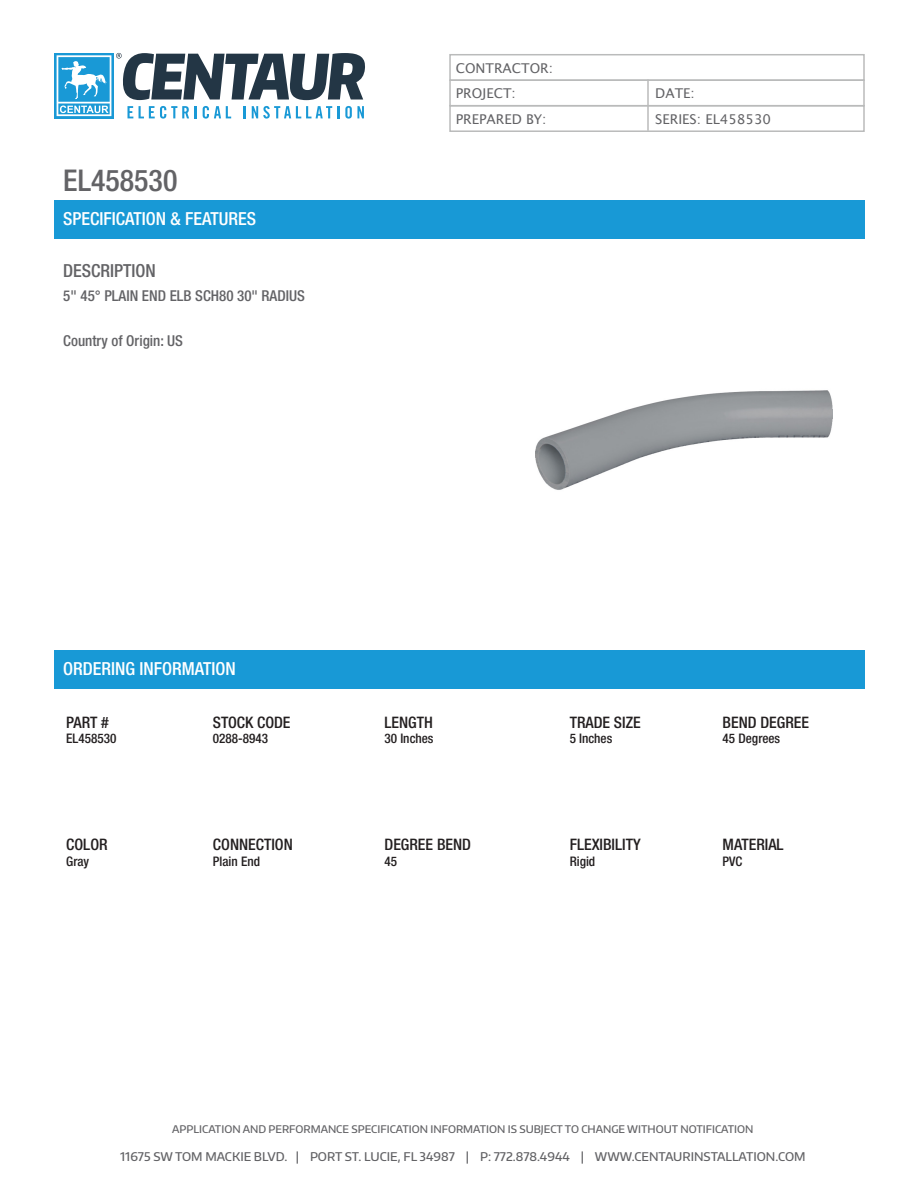
<style>
.page{position:relative;width:918px;height:1188px;background:#fff}
.page>*{position:absolute;margin:0;border:0;box-sizing:border-box;transform-origin:0 0}
.t1{font:500 condensed 30px "Helvetica Neue";color:#636366}
.t2{font:500 condensed 18px "Helvetica Neue";color:#fff}
.t3{font:500 condensed 18px "Helvetica Neue";color:#636366}
.t4{font:500 condensed 15.9px "Helvetica Neue";color:#231f20}
.t5{font:500 condensed 15px "Helvetica Neue";color:#636366}
.t6{font:13.5px "Lucida Grande";color:#636366}
.t7{font:500 condensed 13.2px "Helvetica Neue";color:#231f20}
.t8{font:500 12px "Encode Sans Normal";color:#636366}
.t9{font:500 10.5px "Encode Sans Normal";color:#636366}
</style>
<div class="page">
<svg style="left:54px;top:53px;width:3px;height:65px"></svg>
<svg style="left:57px;top:53px;width:308px;height:65px"></svg>
<div style="left:449px;top:54px;width:416px;height:27px;border:2px solid #babbbb"></div>
<div style="left:449px;top:79px;width:416px;height:27px;border:2px solid #babbbb"></div>
<hr style="left:647px;top:80px;width:2px;height:25px;background:#babbbb">
<div style="left:449px;top:105px;width:416px;height:27px;border:2px solid #babbbb"></div>
<hr style="left:647px;top:106px;width:2px;height:24px;background:#babbbb">
<div style="left:54px;top:200px;width:811px;height:39px;background:#1899d6"></div>
<div style="left:54px;top:650px;width:811px;height:39px;background:#1899d6"></div>
<img style="left:535px;top:390px;width:297px;height:100px">
<p class="t1" style="left:63px;top:163px;width:116px">EL458530</p>
<p class="t2" style="left:63px;top:208px;width:195px">SPECIFICATION &amp; FEATURES</p>
<p class="t3" style="left:63px;top:260px;width:94px">DESCRIPTION</p>
<p class="t5" style="left:63px;top:286px;width:243px">5" 45° PLAIN END ELB SCH80 30" RADIUS</p>
<p class="t5" style="left:63px;top:331px;width:121px">Country of Origin: US</p>
<p class="t6" style="left:456px;top:60px;width:99px">CONTRACTOR:</p>
<p class="t6" style="left:456px;top:86px;width:62px">PROJECT:</p>
<p class="t6" style="left:655px;top:86px;width:41px">DATE:</p>
<p class="t6" style="left:456px;top:111px;width:92px">PREPARED BY:</p>
<p class="t6" style="left:655px;top:111px;width:117px">SERIES: EL458530</p>
<p class="t2" style="left:63px;top:658px;width:174px">ORDERING INFORMATION</p>
<p class="t4" style="left:66px;top:712px;width:44px">PART #</p>
<p class="t7" style="left:66px;top:731px;width:52px">EL458530</p>
<p class="t4" style="left:213px;top:712px;width:79px">STOCK CODE</p>
<p class="t7" style="left:213px;top:731px;width:57px">0288-8943</p>
<p class="t4" style="left:385px;top:712px;width:50px">LENGTH</p>
<p class="t7" style="left:385px;top:731px;width:50px">30 Inches</p>
<p class="t4" style="left:570px;top:712px;width:72px">TRADE SIZE</p>
<p class="t7" style="left:570px;top:731px;width:44px">5 Inches</p>
<p class="t4" style="left:723px;top:712px;width:88px">BEND DEGREE</p>
<p class="t7" style="left:723px;top:731px;width:59px">45 Degrees</p>
<p class="t4" style="left:66px;top:835px;width:43px">COLOR</p>
<p class="t7" style="left:66px;top:854px;width:24px">Gray</p>
<p class="t4" style="left:213px;top:835px;width:81px">CONNECTION</p>
<p class="t7" style="left:213px;top:854px;width:49px">Plain End</p>
<p class="t4" style="left:385px;top:835px;width:88px">DEGREE BEND</p>
<p class="t7" style="left:385px;top:854px;width:14px">45</p>
<p class="t4" style="left:570px;top:835px;width:72px">FLEXIBILITY</p>
<p class="t7" style="left:570px;top:854px;width:27px">Rigid</p>
<p class="t4" style="left:723px;top:835px;width:63px">MATERIAL</p>
<p class="t7" style="left:723px;top:854px;width:21px">PVC</p>
<p class="t9" style="left:172px;top:1122px;width:583px">APPLICATION AND PERFORMANCE SPECIFICATION INFORMATION IS SUBJECT TO CHANGE WITHOUT NOTIFICATION</p>
<p class="t8" style="left:120px;top:1149px;width:687px">11675 SW TOM MACKIE BLVD. | PORT ST. LUCIE, FL 34987 | P: 772.878.4944 | WWW.CENTAURINSTALLATION.COM</p>
</div>
